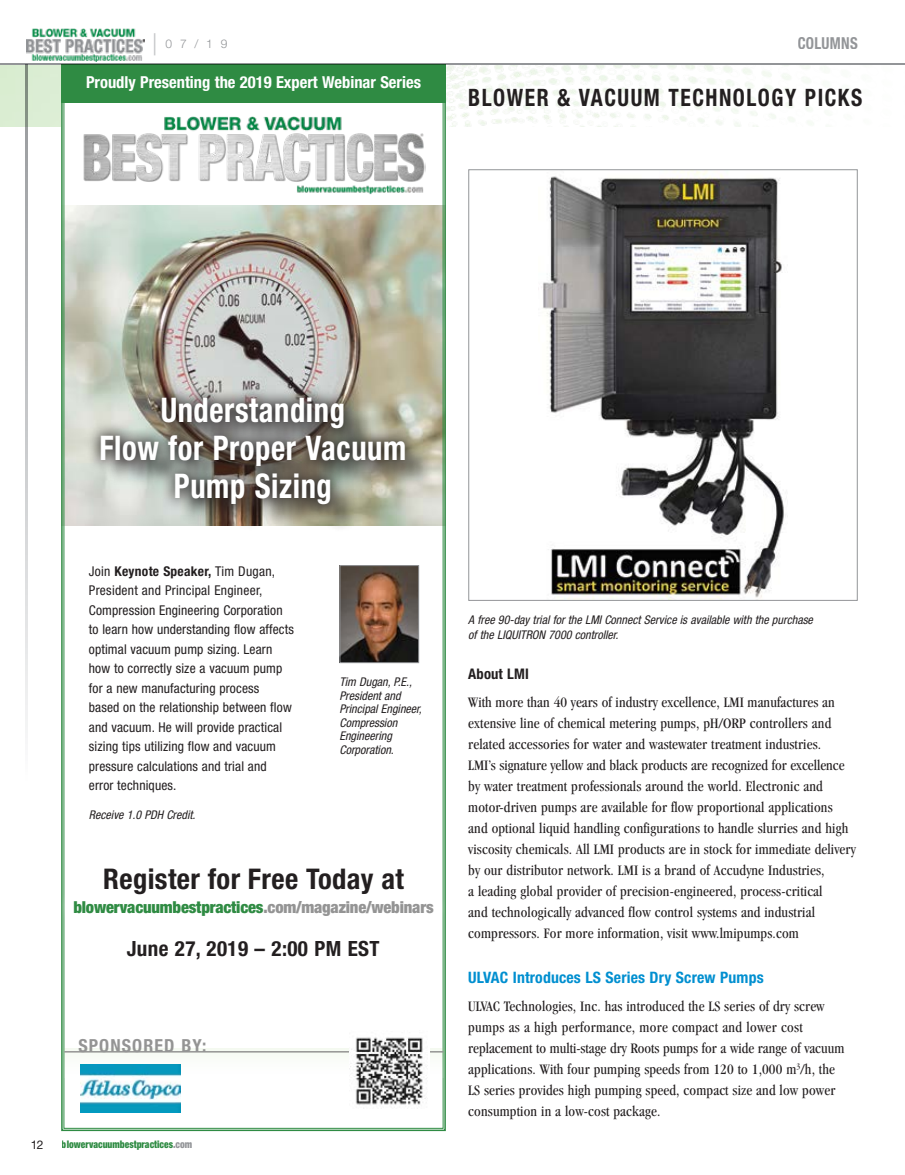
<style>
.page{position:relative;width:905px;height:1175px;background:#fff}
.page>*{position:absolute;margin:0;border:0;box-sizing:border-box;transform-origin:0 0}
.t1{font:700 condensed 33.9px/38px "Helvetica Neue";letter-spacing:.02em;color:#fff;text-align:center;scale:.9 1}
.t2{font:300 condensed 30px "Helvetica Neue";color:#c7c8ca;scale:.9 1}
.t3{font:700 condensed 28.5px "Helvetica Neue";letter-spacing:.015em;color:#231f20}
.t4{font:700 condensed 24px "Helvetica Neue";letter-spacing:.07em;color:#231f20;scale:.9 1}
.t5{font:700 condensed 21px "Helvetica Neue";letter-spacing:.02em;color:#231f20}
.t6{font:700 condensed 18px "Helvetica Neue";letter-spacing:.06em;color:#949494}
.t7{font:900 condensed 16.5px "Helvetica Neue";letter-spacing:-.01em;color:#2f8b43}
.t8{font:700 condensed 16.5px "Helvetica Neue";color:#fff}
.t9{font:700 condensed 16.5px "Helvetica Neue";letter-spacing:.02em;color:#939598;scale:.9 1}
.t10{font:700 condensed 15.75px "Helvetica Neue";letter-spacing:.01em;color:#008fd0}
.t11{font:condensed 15px/21px "Garamond";letter-spacing:.01em;color:#231f20}
.t12{font:700 condensed 14.7px "Helvetica Neue";letter-spacing:.01em;color:#231f20}
.t13{font:condensed 13.5px/19.5px "Helvetica Neue";letter-spacing:.01em;color:#231f20}
.t14{font:italic condensed 12px/13.5px "Helvetica Neue";color:#231f20}
.t15{font:300 12px "Helvetica Neue LT Std";color:#939598}
.t16{font:12px "Helvetica Neue";color:#231f20}
.t17{font:900 condensed 10.5px "Helvetica Neue";color:#2f8b43;scale:.9 1}
.s1{font-weight:700}
.s2{color:#949494}
.s3{color:#939598}
</style>
<div class="page">
<img style="left:0;top:65px;width:812px;height:62px">
<img style="left:538px;top:171px;width:246px;height:428px">
<svg style="left:60px;top:63px;width:386px;height:1068px"></svg>
<div style="left:75px;top:108px;width:358px;height:94px;background:#fff"></div>
<img style="left:83px;top:116px;width:342px;height:79px">
<div style="left:61px;top:855px;width:384px;height:72px;background:#fff"></div>
<div style="left:61px;top:64px;width:385px;height:39px;background:#2f8b43"></div>
<div style="left:64px;top:1048px;width:379px;height:29px;background:#fafcf8"></div>
<hr style="left:64px;top:1051px;width:379px;height:1px;background:#949494">
<img style="left:350px;top:1030px;width:79px;height:80px">
<div style="left:104px;top:401px;width:328px;height:131px;background:#231f20;opacity:.75"></div>
<div style="left:86px;top:382px;width:333px;height:137px;background:#231f20;opacity:.75"></div>
<img style="left:341px;top:567px;width:76px;height:94px">
<div style="left:339px;top:565px;width:80px;height:98px;border:1px solid #939598"></div>
<img style="left:81px;top:1064px;width:99px;height:48px">
<svg style="left:25px;top:65px;width:2px;height:668px"></svg>
<img style="left:26px;top:28px;width:118px;height:34px">
<hr style="left:0;top:64px;width:904px;height:1px;background:#939598">
<h2 class="t2" style="left:152px;top:28px;width:8px">|</h2>
<p class="t15" style="left:165px;top:36px;width:63px">07/19</p>
<p class="t8" style="left:86px;top:72px;width:336px">Proudly Presenting the 2019 Expert Webinar Series</p>
<p class="t9" style="left:797px;top:33px;width:68px">COLUMNS</p>
<h3 class="t4" style="left:468px;top:83px;width:439px">BLOWER &amp; VACUUM TECHNOLOGY PICKS</h3>
<h1 class="t1" style="left:99px;top:390px;width:342px">Understanding<br>Flow for Proper Vacuum<br>Pump Sizing</h1>
<p class="t13" style="left:89px;top:561px;width:206px">Join <span class="s1">Keynote Speaker,</span> Tim Dugan, President and Principal Engineer, Compression Engineering Corporation to learn how understanding flow affects optimal vacuum pump sizing. Learn how to correctly size a vacuum pump for a new manufacturing process<br>based on the relationship between flow and vacuum. He will provide practical sizing tips utilizing flow and vacuum pressure calculations and trial and error techniques.</p>
<p class="t14" style="left:89px;top:808px;width:108px">Receive 1.0 PDH Credit.</p>
<p class="t14" style="left:339px;top:675px;width:84px">Tim Dugan, P.E.,<br>President and<br>Principal Engineer,<br>Compression<br>Engineering<br>Corporation.</p>
<h3 class="t3" style="left:103px;top:861px;width:302px">Register for Free Today at</h3>
<p class="t7" style="left:73px;top:896px;width:362px">blowervacuumbestpractices<span class="s2">.com/magazine/webinars</span></p>
<h3 class="t5" style="left:127px;top:935px;width:254px">June 27, 2019 – 2:00 PM EST</h3>
<p class="t6" style="left:78px;top:1034px;width:130px">SPONSORED BY:</p>
<p class="t16" style="left:30px;top:1137px;width:15px">12</p>
<p class="t17" style="left:62px;top:1137px;width:146px">blowervacuumbestpractices<span class="s3">.com</span></p>
<p class="t14" style="left:468px;top:612px;width:346px;line-height:15px">A free 90-day trial for the LMI Connect Service is available with the purchase of the LIQUITRON 7000 controller.</p>
<p class="t12" style="left:468px;top:665px;width:62px">About LMI</p>
<p class="t11" style="left:468px;top:691px;width:389px">With more than 40 years of industry excellence, LMI manufactures an extensive line of chemical metering pumps, pH/ORP controllers and related accessories for water and wastewater treatment industries.<br>LMI’s signature yellow and black products are recognized for excellence by water treatment professionals around the world. Electronic and motor-driven pumps are available for flow proportional applications and optional liquid handling configurations to handle slurries and high viscosity chemicals. All LMI products are in stock for immediate delivery by our distributor network. LMI is a brand of Accudyne Industries,<br>a leading global provider of precision-engineered, process-critical<br>and technologically advanced flow control systems and industrial compressors. For more information, visit www.lmipumps.com</p>
<p class="t10" style="left:468px;top:967px;width:297px">ULVAC Introduces LS Series Dry Screw Pumps</p>
<p class="t11" style="left:468px;top:995px;width:377px">ULVAC Technologies, Inc. has introduced the LS series of dry screw pumps as a high performance, more compact and lower cost replacement to multi-stage dry Roots pumps for a wide range of vacuum applications. With four pumping speeds from 120 to 1,000 m<sup>3</sup>/h, the LS series provides high pumping speed, compact size and low power consumption in a low-cost package.</p>
</div>
